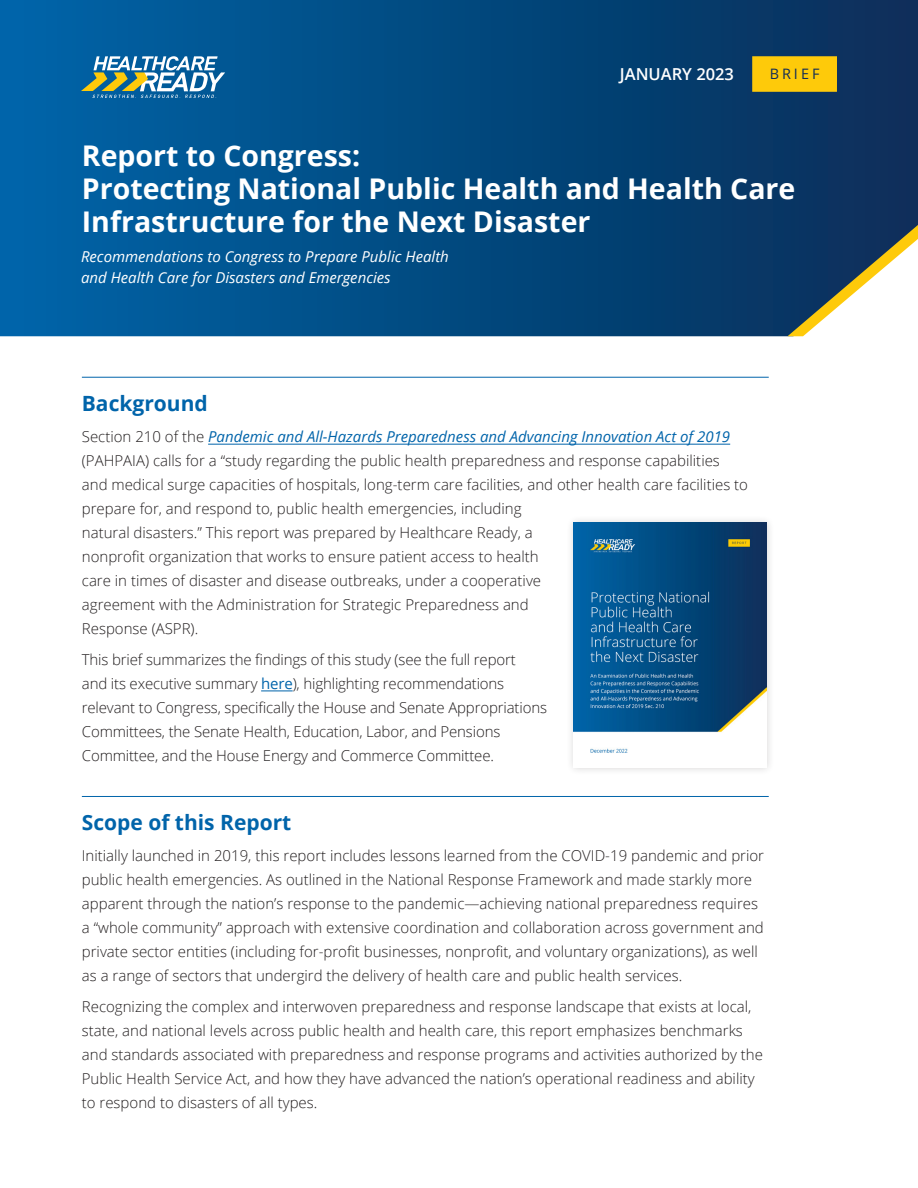
<style>
.page{position:relative;width:918px;height:1188px;background:#fff}
.page>*{position:absolute;margin:0;border:0;box-sizing:border-box;transform-origin:0 0}
.t1{font:700 28.5px/33px "Open Sans";color:#fff}
.t2{font:700 21px "Open Sans";color:#0064aa}
.H1_Blue{font:600 16.5px "Open Sans";color:#fff}
.Body{font:300 15px/24px "Open Sans";color:#231f20}
.Body-2{font:italic 15px/21px "Open Sans";color:#fff}
.t3{font:14.4px "Open Sans";letter-spacing:.21em;color:#112c58}
.s1{font-weight:400;font-style:italic;color:#0064aa}
.s2{font-weight:400;color:#0064aa}
</style>
<div class="page">
<svg style="left:0;top:0;width:918px;height:336px;background:#024981"></svg>
<svg style="left:787px;top:225px;width:131px;height:111px"></svg>
<svg style="left:81px;top:56px;width:144px;height:43px"></svg>
<hr style="left:82px;top:377px;width:687px;height:1px;background:#0064aa">
<hr style="left:208px;top:444px;width:522px;height:1px;background:#0064aa">
<hr style="left:261px;top:691px;width:32px;height:1px;background:#0064aa">
<hr style="left:82px;top:796px;width:687px;height:1px;background:#0064aa">
<div style="left:752px;top:56px;width:85px;height:36px;background:#feca0a"></div>
<div style="left:566px;top:515px;width:209px;height:261px;background:#231f20;opacity:.2"></div>
<img style="left:574px;top:523px;width:193px;height:244px">
<p class="H1_Blue" style="left:620px;top:63px;width:116px">JANUARY 2023</p>
<p class="t3" style="left:770px;top:64px;width:51px">BRIEF</p>
<h1 class="t1" style="left:82px;top:138px;width:715px">Report to Congress:<br>Protecting National Public Health and Health Care<br>Infrastructure for the Next Disaster</h1>
<p class="Body-2" style="left:81px;top:246px;width:369px">Recommendations to Congress to Prepare Public Health and Health Care for Disasters and Emergencies</p>
<h2 class="t2" style="left:82px;top:389px;width:127px">Background</h2>
<p class="Body" style="left:82px;top:424px;width:668px">Section 210 of the <span class="s1">Pandemic and All-Hazards Preparedness and Advancing Innovation Act of 2019 </span>(PAHPAIA) calls for a “study regarding the public health preparedness and response capabilities and medical surge capacities of hospitals, long-term care facilities, and other health care facilities to prepare for, and respond to, public health emergencies, including<br>natural disasters.” This report was prepared by Healthcare Ready, a<br>nonprofit organization that works to ensure patient access to health<br>care in times of disaster and disease outbreaks, under a cooperative<br>agreement with the Administration for Strategic Preparedness and<br>Response (ASPR).</p>
<p class="Body" style="left:82px;top:647px;width:467px">This brief summarizes the findings of this study (see the full report<br>and its executive summary <span class="s2">here</span>), highlighting recommendations relevant to Congress, specifically the House and Senate Appropriations Committees, the Senate Health, Education, Labor, and Pensions Committee, and the House Energy and Commerce Committee.</p>
<h2 class="t2" style="left:82px;top:808px;width:211px">Scope of this Report</h2>
<p class="Body" style="left:82px;top:843px;width:684px">Initially launched in 2019, this report includes lessons learned from the COVID-19 pandemic and prior public health emergencies. As outlined in the National Response Framework and made starkly more apparent through the nation’s response to the pandemic—achieving national preparedness requires a “whole community” approach with extensive coordination and collaboration across government and private sector entities (including for-profit businesses, nonprofit, and voluntary organizations), as well as a range of sectors that undergird the delivery of health care and public health services.</p>
<p class="Body" style="left:82px;top:994px;width:683px">Recognizing the complex and interwoven preparedness and response landscape that exists at local, state, and national levels across public health and health care, this report emphasizes benchmarks and standards associated with preparedness and response programs and activities authorized by the Public Health Service Act, and how they have advanced the nation’s operational readiness and ability to respond to disasters of all types.</p>
</div>
